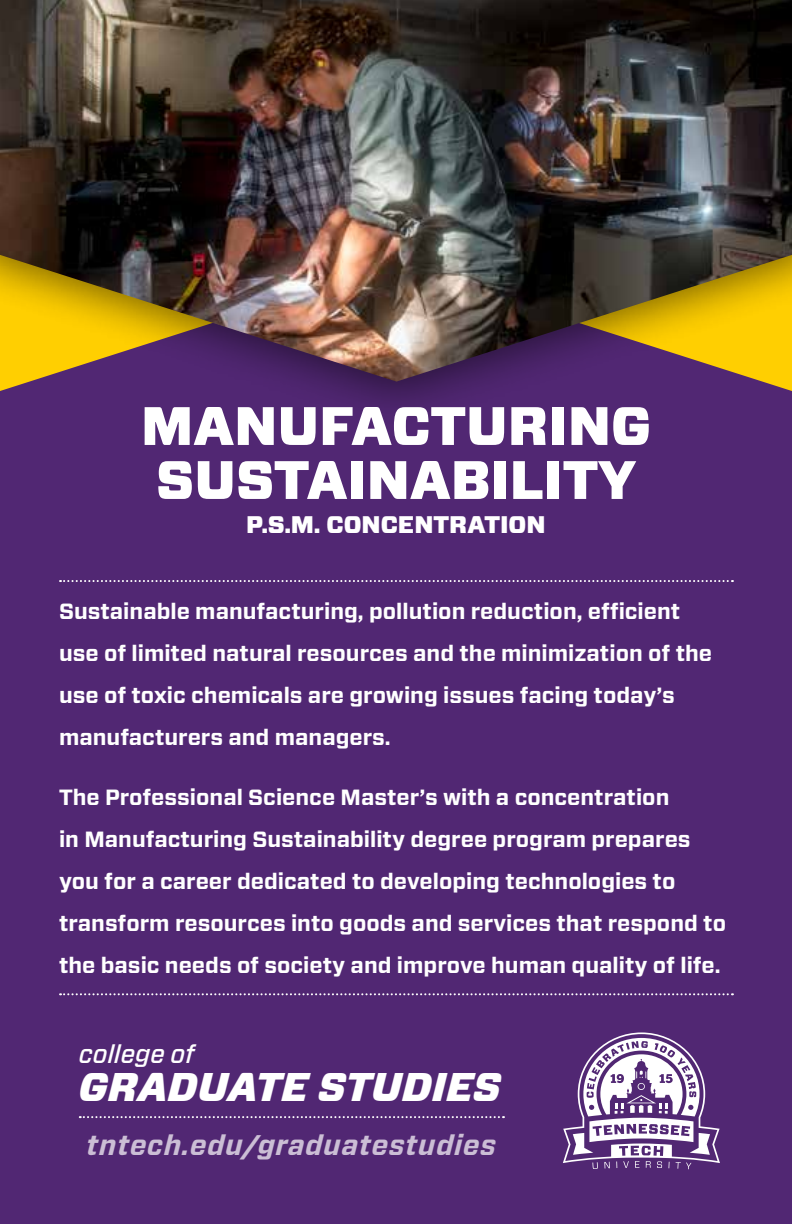
<style>
.page{position:relative;width:792px;height:1224px;background:#fff}
.page>*{position:absolute;margin:0;border:0;box-sizing:border-box;transform-origin:0 0}
.t1{font:900 54px/54px "Forza";color:#fff}
.t2{font:italic 900 40px "Forza";color:#fff}
.t3{font:italic 700 28px "Forza";letter-spacing:.03em;color:#cbbed5}
.t4{font:italic 500 26px "Forza";color:#fff}
.t5{font:900 24px "Forza";color:#fff}
.t6{font:700 22px/42px "Forza";color:#fff}
</style>
<div class="page">
<div style="left:0;top:428px;width:792px;height:796px;background:#512773"></div>
<div style="left:0;top:0;width:792px;height:428px;background:#512773"></div>
<img style="left:0;top:0;width:792px;height:382px">
<svg style="left:80px;top:1116px;width:424px;height:2px"></svg>
<svg style="left:60px;top:993px;width:673px;height:2px"></svg>
<svg style="left:60px;top:580px;width:673px;height:2px"></svg>
<svg style="left:563px;top:1032px;width:157px;height:137px"></svg>
<h1 class="t1" style="left:141px;top:400px;width:511px">MANUFACTURING<br>SUSTAINABILITY</h1>
<p class="t5" style="left:246px;top:509px;width:301px">P.S.M. CONCENTRATION</p>
<p class="t6" style="left:59px;top:591px;width:655px">Sustainable manufacturing, pollution reduction, efficient use of limited natural resources and the minimization of the use of toxic chemicals are growing issues facing today’s manufacturers and managers.</p>
<p class="t6" style="left:59px;top:777px;width:669px">The Professional Science Master’s with a concentration<br>in Manufacturing Sustainability degree program prepares you for a career dedicated to developing technologies to transform resources into goods and services that respond to the basic needs of society and improve human quality of life.</p>
<p class="t4" style="left:79px;top:1037px;width:117px">college of</p>
<h2 class="t2" style="left:79px;top:1059px;width:424px">GRADUATE STUDIES</h2>
<p class="t3" style="left:87px;top:1126px;width:411px">tntech.edu/graduatestudies</p>
</div>
